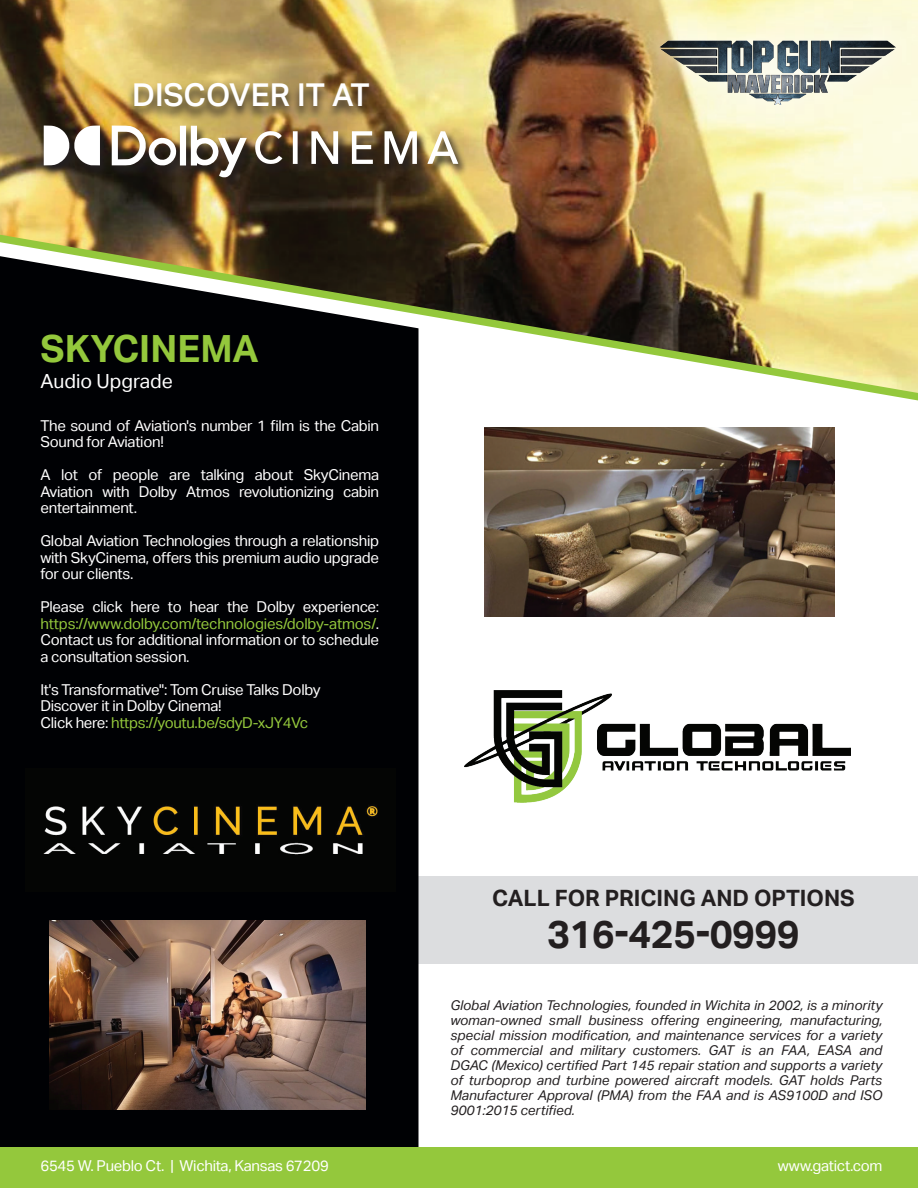
<style>
.page{position:relative;width:918px;height:1188px;background:#fff}
.page>*{position:absolute;margin:0;border:0;box-sizing:border-box;transform-origin:0 0}
.t1{font:700 39px "Aktiv Grotesk";letter-spacing:-.02em;color:#231f20}
.t2{font:700 37.5px "Aktiv Grotesk";color:#94c83c}
.t3{font:500 31.5px "Aktiv Grotesk";color:#fff}
.t4{font:700 22.5px "Aktiv Grotesk";color:#231f20}
.t5{font:19.5px "Aktiv Grotesk";color:#fff}
.t6{font:15px/16.5px "Aktiv Grotesk";letter-spacing:-.02em;color:#fff;text-align:justify}
.t7{font:italic 13.5px/15px "Aktiv Grotesk";color:#231f20;text-align:justify}
.s1{color:#94c83c}
</style>
<div class="page">
<div style="left:416px;top:877px;width:502px;height:87px;background:#dcdddf"></div>
<div style="left:0;top:393px;width:418px;height:754px;background:#000104"></div>
<img style="left:0;top:0;width:918px;height:393px">
<div style="left:0;top:1148px;width:918px;height:40px;background:#94c83c"></div>
<img style="left:49px;top:921px;width:317px;height:189px">
<img style="left:25px;top:768px;width:371px;height:124px">
<div style="left:638px;top:16px;width:279px;height:111px;background:#fff;opacity:.75"></div>
<img style="left:659px;top:40px;width:236px;height:64px">
<img style="left:484px;top:428px;width:350px;height:189px">
<img style="left:41px;top:124px;width:428px;height:66px">
<svg style="left:44px;top:126px;width:56px;height:39px"></svg>
<img style="left:112px;top:126px;width:135px;height:51px">
<svg style="left:255px;top:131px;width:27px;height:33px"></svg>
<svg style="left:293px;top:131px;width:5px;height:33px"></svg>
<svg style="left:311px;top:131px;width:27px;height:33px"></svg>
<svg style="left:352px;top:131px;width:21px;height:33px"></svg>
<svg style="left:385px;top:131px;width:32px;height:33px"></svg>
<svg style="left:427px;top:131px;width:31px;height:33px"></svg>
<svg style="left:126px;top:82px;width:251px;height:39px;background:#9e854d"></svg>
<img style="left:464px;top:691px;width:386px;height:111px">
<h3 class="t3" style="left:132px;top:77px;width:239px">DISCOVER IT AT</h3>
<h2 class="t2" style="left:40px;top:328px;width:220px">SKYCINEMA</h2>
<h3 class="t5" style="left:40px;top:370px;width:134px">Audio Upgrade</h3>
<p class="t6" style="left:40px;top:417px;width:340px">The sound of Aviation's number 1 film is the Cabin<br>Sound for Aviation!</p>
<p class="t6" style="left:40px;top:467px;width:340px">A lot of people are talking about SkyCinema Aviation with Dolby Atmos revolutionizing cabin entertainment.</p>
<p class="t6" style="left:40px;top:533px;width:340px">Global Aviation Technologies through a relationship with SkyCinema, offers this premium audio upgrade for our clients.</p>
<p class="t6" style="left:40px;top:599px;width:340px">Please click here to hear the Dolby experience: <span class="s1">https://www.dolby.com/technologies/dolby-atmos/</span>.<br>Contact us for additional information or to schedule a consultation session.</p>
<p class="t6" style="left:40px;top:681px;width:282px;text-align:left">It's Transformative": Tom Cruise Talks Dolby<br>Discover it in Dolby Cinema!<br>Click here: <span class="s1">https://youtu.be/sdyD-xJY4Vc</span></p>
<h3 class="t4" style="left:492px;top:885px;width:364px">CALL FOR PRICING AND OPTIONS</h3>
<h1 class="t1" style="left:547px;top:912px;width:254px">316-425-0999</h1>
<p class="t7" style="left:450px;top:998px;width:433px">Global Aviation Technologies, founded in Wichita in 2002, is a minority woman-owned small business offering engineering, manufacturing, special mission modification, and maintenance services for a variety of commercial and military customers. GAT is an FAA, EASA and DGAC (Mexico) certified Part 145 repair station and supports a variety of turboprop and turbine powered aircraft models. GAT holds Parts Manufacturer Approval (PMA) from the FAA and is AS9100D and ISO 9001:2015 certified.</p>
<p class="t6" style="left:41px;top:1158px;width:290px">6545 W. Pueblo Ct. | Wichita, Kansas 67209</p>
<p class="t6" style="left:778px;top:1158px;width:106px">www.gatict.com</p>
</div>
